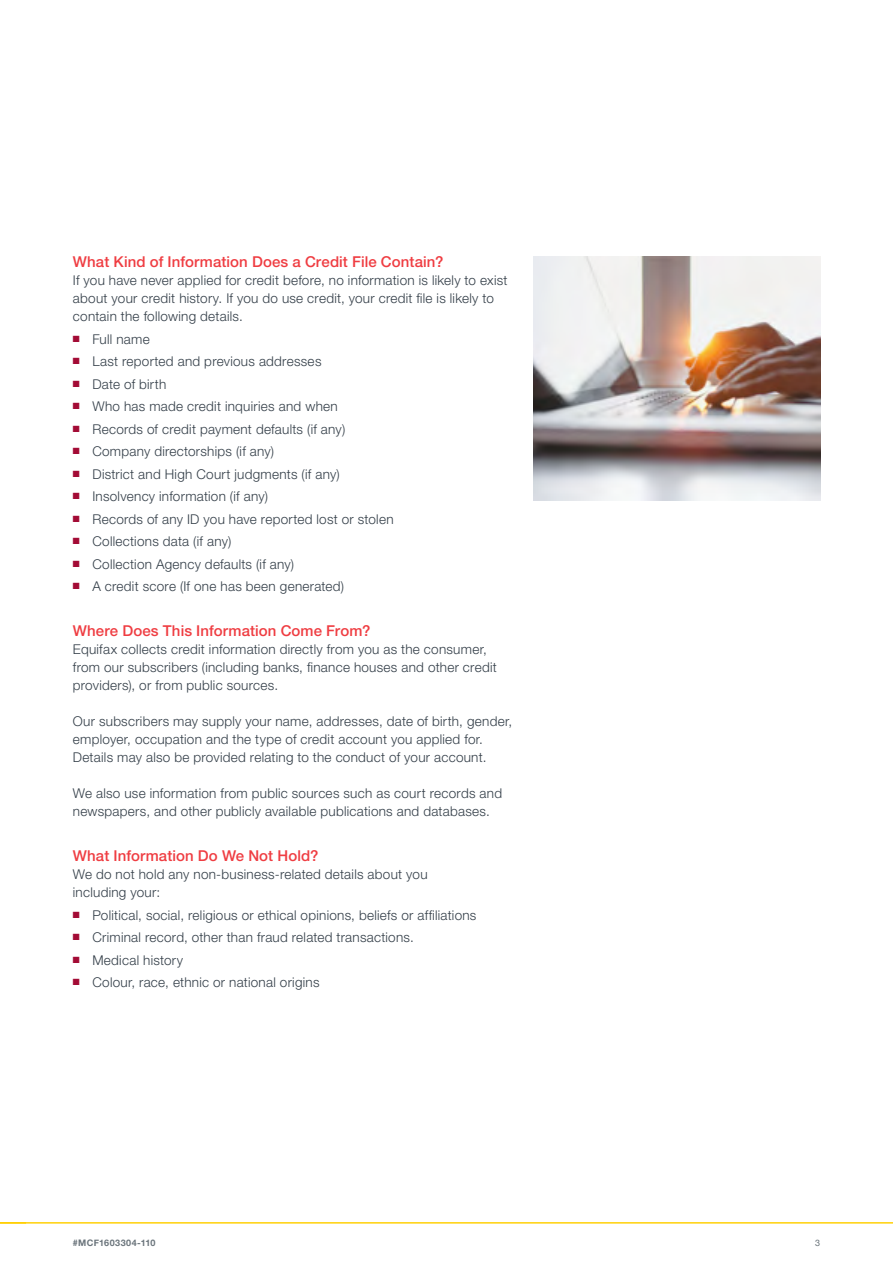
<style>
.page{position:relative;width:893px;height:1263px;background:#fff}
.page>*{position:absolute;margin:0;border:0;box-sizing:border-box;transform-origin:0 0}
.t1{font:500 15px "Helvetica Neue LT Std";letter-spacing:.005em;color:#ef3d42}
.t2{font:300 13.5px/18px "Helvetica Neue LT Std";letter-spacing:.02em;color:#333e48}
.t3{font:700 9px "Helvetica Neue";letter-spacing:.035em;color:#6a747b}
.t4{font:9px "Helvetica Neue";color:#6a747b}
.s1{color:#a30b35}
</style>
<div class="page">
<hr style="left:0;top:1222px;width:893px;height:1px;background:#ffcf01">
<img style="left:533px;top:257px;width:287px;height:244px">
<p class="t1" style="left:73px;top:253px;width:372px">What Kind of Information Does a Credit File Contain?</p>
<p class="t2" style="left:73px;top:271px;width:436px">If you have never applied for credit before, no information is likely to exist about your credit history. If you do use credit, your credit file is likely to contain the following details.</p>
<p class="t2" style="left:73px;top:330px;width:78px"><span class="s1">■</span> Full name</p>
<p class="t2" style="left:73px;top:352px;width:250px"><span class="s1">■</span> Last reported and previous addresses</p>
<p class="t2" style="left:73px;top:375px;width:95px"><span class="s1">■</span> Date of birth</p>
<p class="t2" style="left:73px;top:397px;width:266px"><span class="s1">■</span> Who has made credit inquiries and when</p>
<p class="t2" style="left:73px;top:420px;width:274px"><span class="s1">■</span> Records of credit payment defaults (if any)</p>
<p class="t2" style="left:73px;top:442px;width:203px"><span class="s1">■</span> Company directorships (if any)</p>
<p class="t2" style="left:73px;top:465px;width:268px"><span class="s1">■</span> District and High Court judgments (if any)</p>
<p class="t2" style="left:73px;top:487px;width:197px"><span class="s1">■</span> Insolvency information (if any)</p>
<p class="t2" style="left:73px;top:510px;width:322px"><span class="s1">■</span> Records of any ID you have reported lost or stolen</p>
<p class="t2" style="left:73px;top:532px;width:160px"><span class="s1">■</span> Collections data (if any)</p>
<p class="t2" style="left:73px;top:555px;width:223px"><span class="s1">■</span> Collection Agency defaults (if any)</p>
<p class="t2" style="left:73px;top:577px;width:273px"><span class="s1">■</span> A credit score (If one has been generated)</p>
<p class="t1" style="left:73px;top:622px;width:299px">Where Does This Information Come From?</p>
<p class="t2" style="left:73px;top:640px;width:425px">Equifax collects credit information directly from you as the consumer, from our subscribers (including banks, finance houses and other credit providers), or from public sources.</p>
<p class="t2" style="left:73px;top:712px;width:441px">Our subscribers may supply your name, addresses, date of birth, gender, employer, occupation and the type of credit account you applied for.<br>Details may also be provided relating to the conduct of your account.</p>
<p class="t2" style="left:73px;top:784px;width:431px">We also use information from public sources such as court records and newspapers, and other publicly available publications and databases.</p>
<p class="t1" style="left:73px;top:847px;width:247px">What Information Do We Not Hold?</p>
<p class="t2" style="left:73px;top:865px;width:356px">We do not hold any non-business-related details about you including your:</p>
<p class="t2" style="left:73px;top:906px;width:405px"><span class="s1">■</span> Political, social, religious or ethical opinions, beliefs or affiliations</p>
<p class="t2" style="left:73px;top:928px;width:342px"><span class="s1">■</span> Criminal record, other than fraud related transactions.</p>
<p class="t2" style="left:73px;top:951px;width:112px"><span class="s1">■</span> Medical history</p>
<p class="t2" style="left:73px;top:973px;width:248px"><span class="s1">■</span> Colour, race, ethnic or national origins</p>
<p class="t3" style="left:73px;top:1235px;width:84px">#MCF1603304-110</p>
<p class="t4" style="left:815px;top:1236px;width:7px">3</p>
</div>
